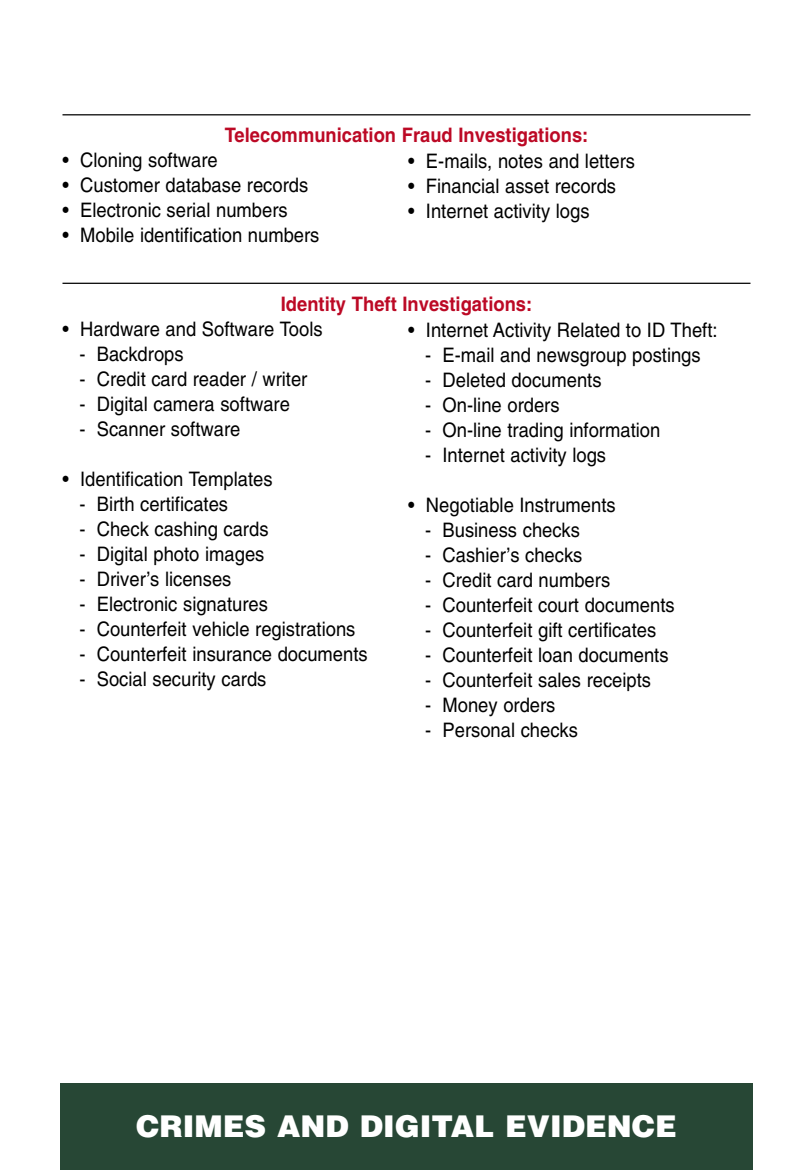
<style>
.page{position:relative;width:810px;height:1170px;background:#fff}
.page>*{position:absolute;margin:0;border:0;box-sizing:border-box;transform-origin:0 0}
.t1{font:900 30px "Helvetica";color:#fff}
.t2{font:20px "Helvetica";color:#000;scale:.92 1}
.t3{font:700 20px "Helvetica";color:#bc0925;scale:.92 1}
</style>
<div class="page">
<div style="left:60px;top:1083px;width:693px;height:87px;background:#274735"></div>
<hr style="left:62px;top:114px;width:689px;height:1px;background:#000">
<hr style="left:62px;top:283px;width:689px;height:1px;background:#000">
<p class="t3" style="left:225px;top:127px;width:397px">Telecommunication Fraud Investigations:</p>
<p class="t2" style="left:62px;top:153px;width:170px">• Cloning software</p>
<p class="t2" style="left:62px;top:178px;width:269px">• Customer database records</p>
<p class="t2" style="left:63px;top:203px;width:246px">• Electronic serial numbers</p>
<p class="t2" style="left:63px;top:228px;width:281px">• Mobile identification numbers</p>
<p class="t2" style="left:408px;top:154px;width:248px">• E-mails, notes and letters</p>
<p class="t2" style="left:408px;top:179px;width:227px">• Financial asset records</p>
<p class="t2" style="left:408px;top:204px;width:199px">• Internet activity logs</p>
<p class="t3" style="left:281px;top:296px;width:275px">Identity Theft Investigations:</p>
<p class="t2" style="left:62px;top:322px;width:284px">• Hardware and Software Tools</p>
<p class="t2" style="left:79px;top:347px;width:115px">- Backdrops</p>
<p class="t2" style="left:79px;top:372px;width:249px">- Credit card reader / writer</p>
<p class="t2" style="left:79px;top:397px;width:230px">- Digital camera software</p>
<p class="t2" style="left:79px;top:422px;width:177px">- Scanner software</p>
<p class="t2" style="left:62px;top:472px;width:230px">• Identification Templates</p>
<p class="t2" style="left:79px;top:497px;width:163px">- Birth certificates</p>
<p class="t2" style="left:79px;top:522px;width:207px">- Check cashing cards</p>
<p class="t2" style="left:79px;top:547px;width:203px">- Digital photo images</p>
<p class="t2" style="left:79px;top:572px;width:167px">- Driver’s licenses</p>
<p class="t2" style="left:79px;top:597px;width:207px">- Electronic signatures</p>
<p class="t2" style="left:79px;top:622px;width:302px">- Counterfeit vehicle registrations</p>
<p class="t2" style="left:79px;top:647px;width:315px">- Counterfeit insurance documents</p>
<p class="t2" style="left:79px;top:672px;width:205px">- Social security cards</p>
<p class="t2" style="left:408px;top:322px;width:338px">• Internet Activity Related to ID Theft:</p>
<p class="t2" style="left:425px;top:347px;width:301px">- E-mail and newsgroup postings</p>
<p class="t2" style="left:425px;top:372px;width:193px">- Deleted documents</p>
<p class="t2" style="left:425px;top:397px;width:148px">- On-line orders</p>
<p class="t2" style="left:425px;top:422px;width:257px">- On-line trading information</p>
<p class="t2" style="left:425px;top:447px;width:198px">- Internet activity logs</p>
<p class="t2" style="left:408px;top:497px;width:227px">• Negotiable Instruments</p>
<p class="t2" style="left:425px;top:522px;width:170px">- Business checks</p>
<p class="t2" style="left:425px;top:547px;width:172px">- Cashier’s checks</p>
<p class="t2" style="left:425px;top:572px;width:203px">- Credit card numbers</p>
<p class="t2" style="left:425px;top:597px;width:273px">- Counterfeit court documents</p>
<p class="t2" style="left:425px;top:622px;width:253px">- Counterfeit gift certificates</p>
<p class="t2" style="left:425px;top:647px;width:266px">- Counterfeit loan documents</p>
<p class="t2" style="left:425px;top:672px;width:247px">- Counterfeit sales receipts</p>
<p class="t2" style="left:425px;top:697px;width:143px">- Money orders</p>
<p class="t2" style="left:425px;top:722px;width:168px">- Personal checks</p>
<h1 class="t1" style="left:136px;top:1109px;width:542px">CRIMES AND DIGITAL EVIDENCE</h1>
</div>
